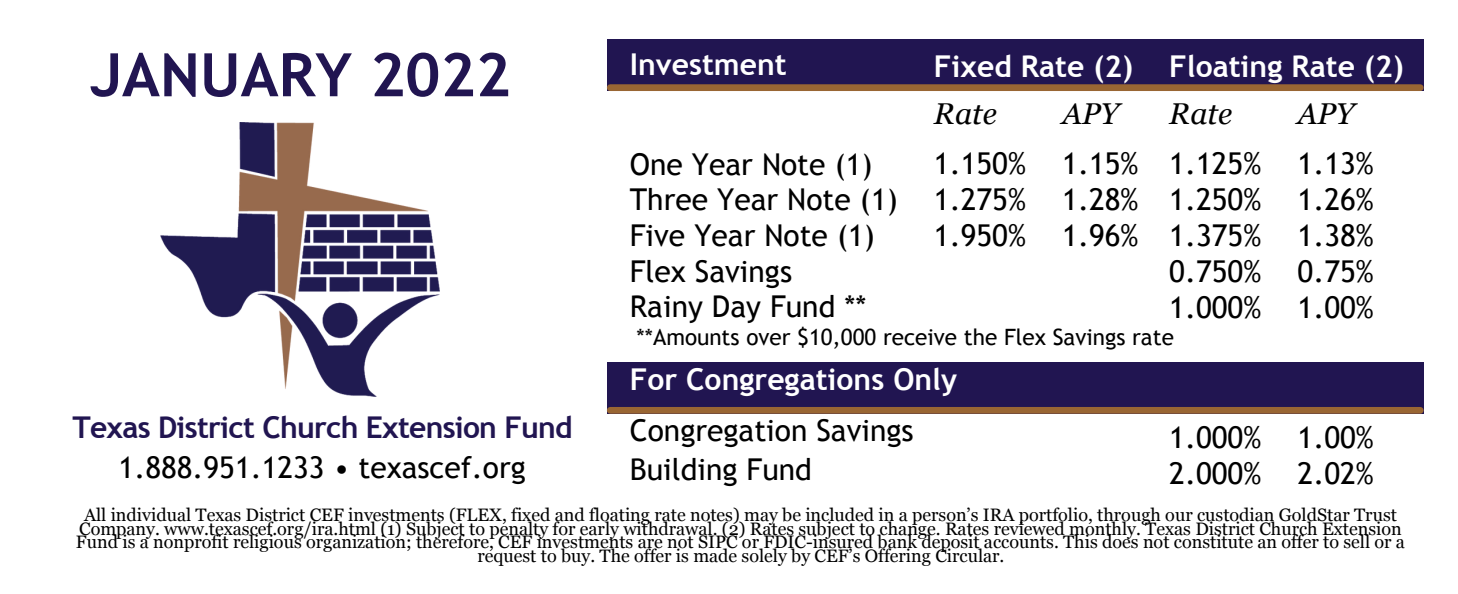
<style>
.page{position:relative;width:1458px;height:594px;background:#fff}
.page>*{position:absolute;margin:0;border:0;box-sizing:border-box;transform-origin:0 0}
.t1{font:700 60px "Trebuchet MS";color:#211551}
.t2{font:30px "Trebuchet MS";color:#000}
.t3{font:700 30px "Trebuchet MS";color:#fff}
.t4{font:700 30px "Trebuchet MS";letter-spacing:-.025em;color:#211551}
.t5{font:italic 30px "Georgia";color:#000}
.t6{font:22.5px "Trebuchet MS";color:#000}
.t7{font:18px/13.5px "Georgia";color:#000;text-align:center}
</style>
<div class="page">
<div style="left:607px;top:39px;width:816px;height:52px;background:#211551"></div>
<div style="left:607px;top:362px;width:816px;height:52px;background:#211551"></div>
<div style="left:610px;top:407px;width:810px;height:7px;background:#963"></div>
<div style="left:610px;top:84px;width:810px;height:7px;background:#963"></div>
<img style="left:160px;top:122px;width:279px;height:275px">
<p class="t1" style="left:90px;top:40px;width:422px">JANUARY 2022</p>
<p class="t3" style="left:630px;top:47px;width:158px">Investment</p>
<p class="t3" style="left:934px;top:49px;width:201px">Fixed Rate (2)</p>
<p class="t5" style="left:934px;top:97px;width:64px">Rate</p>
<p class="t5" style="left:1062px;top:97px;width:58px">APY</p>
<p class="t2" style="left:934px;top:145px;width:206px">1.150% 1.15%</p>
<p class="t2" style="left:934px;top:181px;width:206px">1.275% 1.28%</p>
<p class="t2" style="left:934px;top:217px;width:206px">1.950% 1.96%</p>
<p class="t3" style="left:1169px;top:49px;width:236px">Floating Rate (2)</p>
<p class="t5" style="left:1169px;top:97px;width:64px">Rate</p>
<p class="t5" style="left:1297px;top:97px;width:58px">APY</p>
<p class="t2" style="left:1169px;top:145px;width:206px">1.125% 1.13%</p>
<p class="t2" style="left:1169px;top:181px;width:206px">1.250% 1.26%</p>
<p class="t2" style="left:1169px;top:217px;width:206px">1.375% 1.38%</p>
<p class="t2" style="left:1169px;top:253px;width:206px">0.750% 0.75%</p>
<p class="t2" style="left:1169px;top:289px;width:206px">1.000% 1.00%</p>
<p class="t2" style="left:630px;top:147px;width:244px">One Year Note (1)</p>
<p class="t2" style="left:630px;top:182px;width:269px">Three Year Note (1)</p>
<p class="t2" style="left:630px;top:218px;width:247px">Five Year Note (1)</p>
<p class="t2" style="left:630px;top:253px;width:164px">Flex Savings</p>
<p class="t2" style="left:630px;top:289px;width:238px">Rainy Day Fund **</p>
<p class="t6" style="left:637px;top:324px;width:539px">**Amounts over $10,000 receive the Flex Savings rate</p>
<p class="t3" style="left:630px;top:362px;width:329px">For Congregations Only</p>
<p class="t2" style="left:630px;top:413px;width:285px">Congregation Savings</p>
<p class="t2" style="left:630px;top:452px;width:184px">Building Fund</p>
<p class="t4" style="left:73px;top:410px;width:502px">Texas District Church Extension Fund</p>
<p class="t2" style="left:119px;top:450px;width:409px">1.888.951.1233 • texascef.org</p>
<p class="t2" style="left:1169px;top:420px;width:206px">1.000% 1.00%</p>
<p class="t2" style="left:1169px;top:456px;width:206px">2.000% 2.02%</p>
<p class="t7" style="left:76px;top:508px;width:1331px">All individual Texas District CEF investments (FLEX, fixed and floating rate notes) may be included in a person’s IRA portfolio, through our custodian GoldStar Trust Company. www.texascef.org/ira.html (1) Subject to penalty for early withdrawal. (2) Rates subject to change. Rates reviewed monthly. Texas District Church Extension Fund is a nonprofit religious organization; therefore, CEF investments are not SIPC or FDIC-insured bank deposit accounts. This does not constitute an offer to sell or a request to buy. The offer is made solely by CEF’s Offering Circular.</p>
</div>
